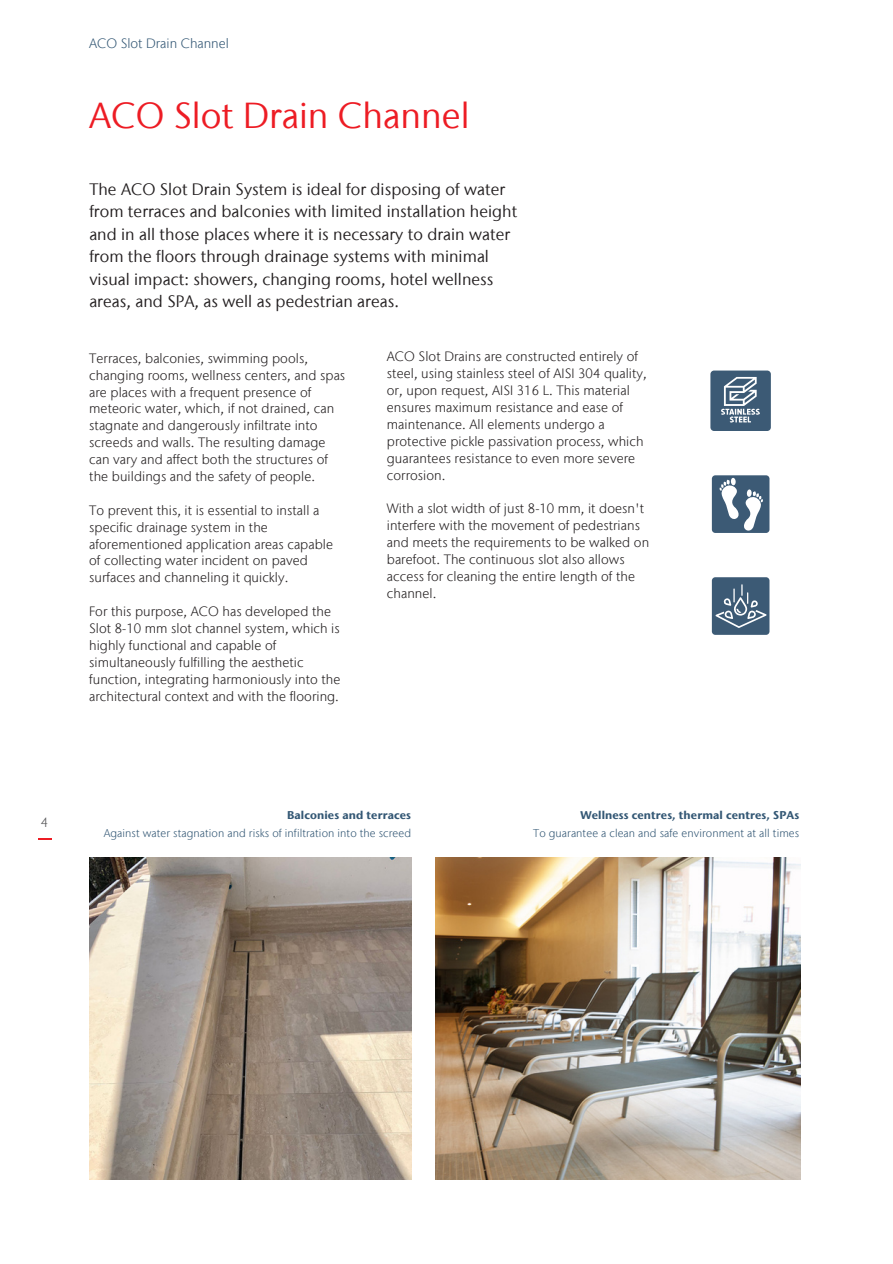
<style>
.page{position:relative;width:893px;height:1264px;background:#fff}
.page>*{position:absolute;margin:0;border:0;box-sizing:border-box;transform-origin:0 0}
.t1{font:36px "Stone Sans IIITC Com";color:#ed1c24}
.t2{font:16.5px/22.5px "Stone Sans IIITC Com";letter-spacing:.005em;color:#231f20}
.t3{font:300 13.5px/16.8px "Stone Sans IIITC Com";letter-spacing:.005em;color:#231f20}
.t4{font:300 13.5px "Stone Sans IIITC Com";color:#345875}
.t5{font:300 13.5px "Stone Sans IIITC Com";color:#58585a}
.t6{font:300 11.25px "Stone Sans IIITC Com";letter-spacing:.01em;color:#345875}
.t7{font:700 11.25px "Stone Sans IIITC Com";letter-spacing:.01em;color:#345875}
</style>
<div class="page">
<div style="left:710px;top:370px;width:60px;height:61px;background:#3c5a75;border-radius:4px"></div>
<svg style="left:721px;top:377px;width:38px;height:45px"></svg>
<div style="left:711px;top:577px;width:58px;height:58px;background:#3c5a75;border-radius:3px"></div>
<svg style="left:715px;top:584px;width:51px;height:44px"></svg>
<div style="left:711px;top:475px;width:58px;height:58px;background:#3c5a75;border-radius:3px"></div>
<svg style="left:719px;top:478px;width:44px;height:53px"></svg>
<img style="left:89px;top:857px;width:322px;height:322px">
<img style="left:435px;top:857px;width:365px;height:322px">
<svg style="left:38px;top:838px;width:13px;height:1px"></svg>
<p class="t4" style="left:89px;top:35px;width:141px">ACO Slot Drain Channel</p>
<p class="t1" style="left:89px;top:91px;width:382px">ACO Slot Drain Channel</p>
<p class="t2" style="left:89px;top:178px;width:429px">The ACO Slot Drain System is ideal for disposing of water from terraces and balconies with limited installation height and in all those places where it is necessary to drain water from the floors through drainage systems with minimal visual impact: showers, changing rooms, hotel wellness areas, and SPA, as well as pedestrian areas.</p>
<p class="t3" style="left:89px;top:350px;width:257px">Terraces, balconies, swimming pools, changing rooms, wellness centers, and spas are places with a frequent presence of meteoric water, which, if not drained, can stagnate and dangerously infiltrate into screeds and walls. The resulting damage can vary and affect both the structures of the buildings and the safety of people.</p>
<p class="t3" style="left:89px;top:502px;width:245px">To prevent this, it is essential to install a specific drainage system in the aforementioned application areas capable of collecting water incident on paved surfaces and channeling it quickly.</p>
<p class="t3" style="left:89px;top:603px;width:253px">For this purpose, ACO has developed the Slot 8-10 mm slot channel system, which is highly functional and capable of simultaneously fulfilling the aesthetic function, integrating harmoniously into the architectural context and with the flooring.</p>
<p class="t3" style="left:387px;top:348px;width:261px">ACO Slot Drains are constructed entirely of steel, using stainless steel of AISI 304 quality, or, upon request, AISI 316 L. This material ensures maximum resistance and ease of maintenance. All elements undergo a protective pickle passivation process, which guarantees resistance to even more severe corrosion.</p>
<p class="t3" style="left:387px;top:500px;width:264px">With a slot width of just 8-10 mm, it doesn't interfere with the movement of pedestrians and meets the requirements to be walked on barefoot. The continuous slot also allows access for cleaning the entire length of the channel.</p>
<p class="t5" style="left:41px;top:813px;width:9px">4</p>
<p class="t7" style="left:287px;top:807px;width:126px">Balconies and terraces</p>
<p class="t6" style="left:104px;top:825px;width:309px">Against water stagnation and risks of infiltration into the screed</p>
<p class="t7" style="left:580px;top:807px;width:220px">Wellness centres, thermal centres, SPAs</p>
<p class="t6" style="left:533px;top:825px;width:267px">To guarantee a clean and safe environment at all times</p>
</div>
